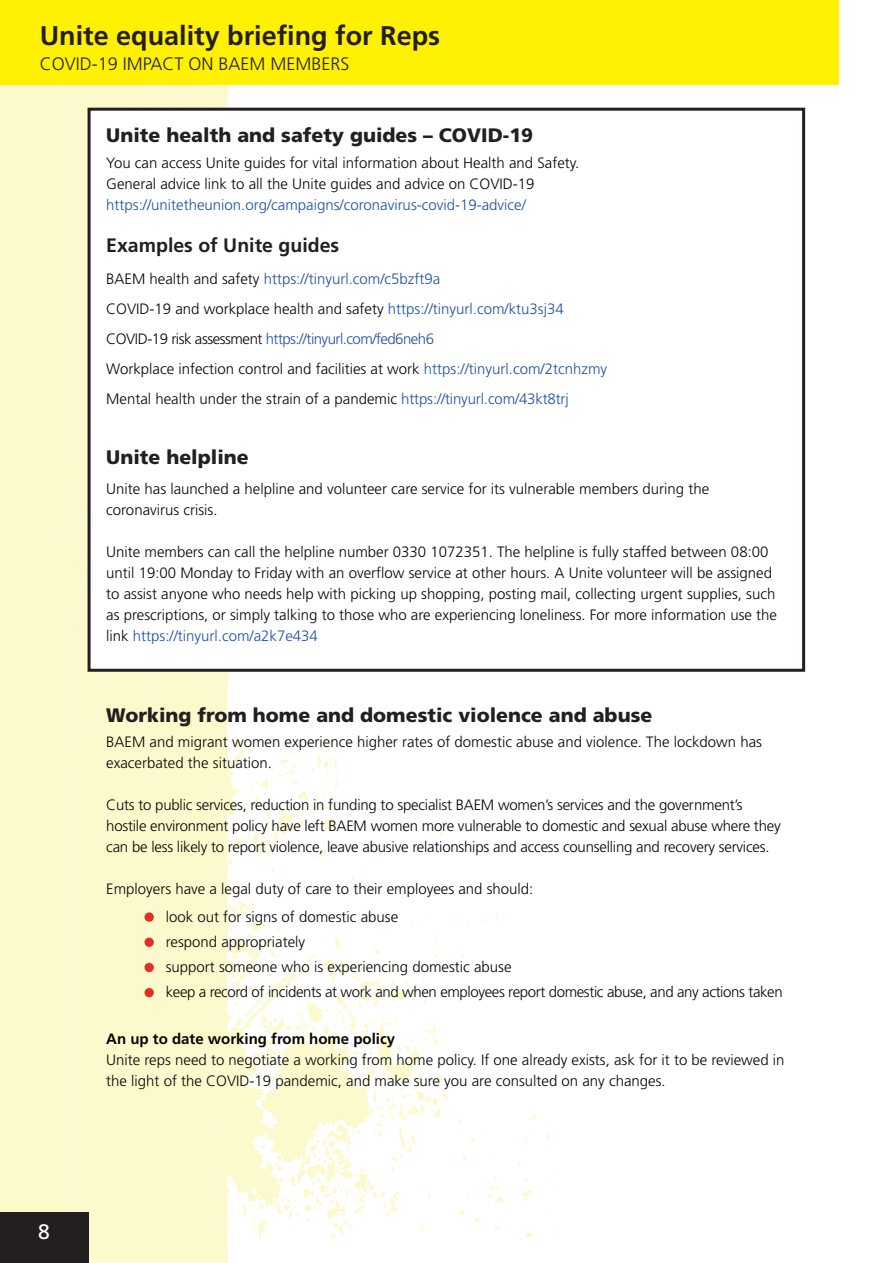
<style>
.page{position:relative;width:893px;height:1263px;background:#fff}
.page>*{position:absolute;margin:0;border:0;box-sizing:border-box;transform-origin:0 0}
.t1{font:700 27px "Frutiger";color:#231f20}
.t2{font:21px "Frutiger";color:#fff}
.t3{font:900 19.5px "Frutiger";color:#231f20}
.t4{font:700 19.5px "Frutiger";color:#231f20}
.t5{font:300 18px "Frutiger";color:#231f20}
.t6{font:300 15px/21px "Frutiger";color:#080505}
.t7{font:300 15px/25.2px "Frutiger";letter-spacing:-.025em;color:#080505}
.t8{font:300 15px "Frutiger";color:#1e51a3}
.t9{font:700 15px "Frutiger";color:#080505}
.s1{color:#1e51a3}
</style>
<div class="page">
<div style="left:0;top:85px;width:227px;height:1177px;background:#fcf9cc"></div>
<svg style="left:213px;top:1203px;width:342px;height:36px"></svg>
<svg style="left:213px;top:987px;width:343px;height:216px"></svg>
<svg style="left:208px;top:832px;width:291px;height:155px"></svg>
<div style="left:47px;top:680px;width:29px;height:112px;background:#fcf9cc"></div>
<div style="left:18px;top:140px;width:58px;height:540px;background:#fcf9cc"></div>
<svg style="left:76px;top:85px;width:347px;height:761px"></svg>
<div style="left:0;top:0;width:838px;height:85px;background:#fff101"></div>
<div style="left:0;top:1212px;width:89px;height:50px;background:#231f20"></div>
<div style="left:91px;top:111px;width:711px;height:558px;background:#fff"></div>
<div style="left:88px;top:108px;width:717px;height:564px;border:3px solid #231f20"></div>
<svg style="left:144px;top:912px;width:10px;height:10px"></svg>
<div style="left:144px;top:938px;width:10px;height:9px;background:#e62d24;border-radius:50%"></div>
<div style="left:144px;top:963px;width:10px;height:9px;background:#e62d24;border-radius:50%"></div>
<div style="left:144px;top:988px;width:10px;height:9px;background:#e62d24;border-radius:50%"></div>
<h1 class="t1" style="left:40px;top:24px;width:402px">Unite equality briefing for Reps</h1>
<p class="t5" style="left:40px;top:57px;width:311px">COVID-19 IMPACT ON BAEM MEMBERS</p>
<h3 class="t3" style="left:106px;top:128px;width:428px">Unite health and safety guides – COVID-19</h3>
<p class="t6" style="left:106px;top:153px;width:474px">You can access Unite guides for vital information about Health and Safety.<br>General advice link to all the Unite guides and advice on COVID-19</p>
<p class="t8" style="left:106px;top:198px;width:421px">https://unitetheunion.org/campaigns/coronavirus-covid-19-advice/</p>
<h3 class="t4" style="left:106px;top:237px;width:234px">Examples of Unite guides</h3>
<p class="t6" style="left:106px;top:265px;width:502px;line-height:30px">BAEM health and safety <span class="s1">https://tinyurl.com/c5bzft9a<br></span>COVID-19 and workplace health and safety <span class="s1">https://tinyurl.com/ktu3sj34<br></span>COVID-19 risk assessment <span class="s1">https://tinyurl.com/fed6neh6<br></span>Workplace infection control and facilities at work <span class="s1">https://tinyurl.com/2tcnhzmy </span>Mental health under the strain of a pandemic <span class="s1">https://tinyurl.com/43kt8trj</span></p>
<h3 class="t3" style="left:106px;top:450px;width:144px">Unite helpline</h3>
<p class="t6" style="left:106px;top:480px;width:604px">Unite has launched a helpline and volunteer care service for its vulnerable members during the coronavirus crisis.</p>
<p class="t6" style="left:106px;top:543px;width:672px">Unite members can call the helpline number 0330 1072351. The helpline is fully staffed between 08:00 until 19:00 Monday to Friday with an overflow service at other hours. A Unite volunteer will be assigned to assist anyone who needs help with picking up shopping, posting mail, collecting urgent supplies, such as prescriptions, or simply talking to those who are experiencing loneliness. For more information use the link <span class="s1">https://tinyurl.com/a2k7e434</span></p>
<h2 class="t2" style="left:38px;top:1223px;width:13px">8</h2>
<h3 class="t3" style="left:106px;top:708px;width:547px">Working from home and domestic violence and abuse</h3>
<p class="t6" style="left:106px;top:733px;width:657px">BAEM and migrant women experience higher rates of domestic abuse and violence. The lockdown has exacerbated the situation.</p>
<p class="t6" style="left:106px;top:796px;width:676px">Cuts to public services, reduction in funding to specialist BAEM women’s services and the government’s hostile environment policy have left BAEM women more vulnerable to domestic and sexual abuse where they can be less likely to report violence, leave abusive relationships and access counselling and recovery services.</p>
<p class="t6" style="left:166px;top:877px;width:369px;line-height:27.3px;text-indent:-60px">Employers have a legal duty of care to their employees and should: look out for signs of domestic abuse</p>
<p class="t7" style="left:166px;top:930px;width:618px">respond appropriately<br>support someone who is experiencing domestic abuse<br>keep a record of incidents at work and when employees report domestic abuse, and any actions taken</p>
<p class="t9" style="left:106px;top:1032px;width:290px">An up to date working from home policy</p>
<p class="t6" style="left:106px;top:1050px;width:680px">Unite reps need to negotiate a working from home policy. If one already exists, ask for it to be reviewed in the light of the COVID-19 pandemic, and make sure you are consulted on any changes.</p>
</div>
